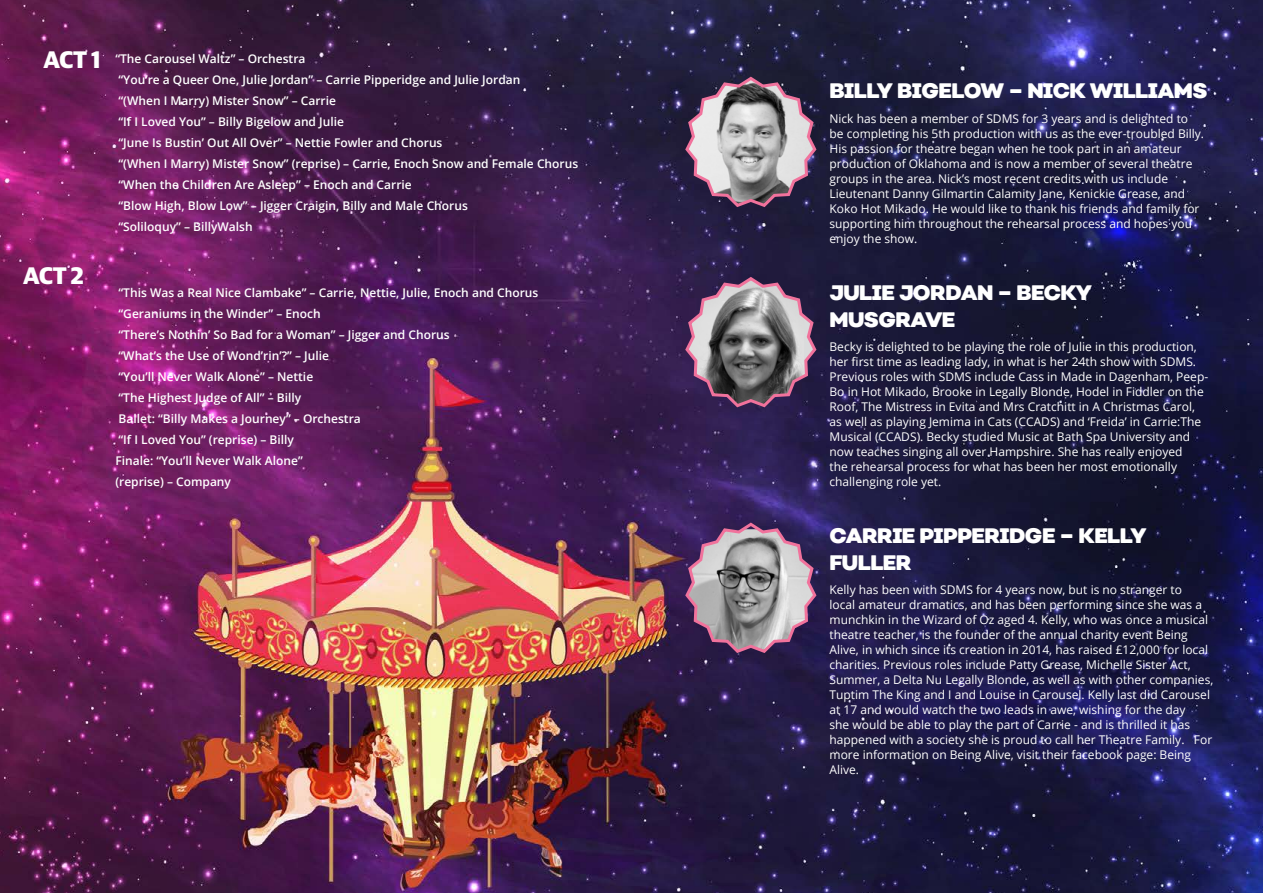
<style>
.page{position:relative;width:1263px;height:893px;background:#fff}
.page>*{position:absolute;margin:0;border:0;box-sizing:border-box;transform-origin:0 0}
.t1{font:700 24px "DS6 Display Sans";letter-spacing:-.015em;color:#fff}
.t2{font:900 21px/27px "Nutmeg";letter-spacing:-.025em;color:#fff}
.t3{font:12px/15px "Open Sans";color:#fff}
.t4{font:600 12px/21px "Open Sans";color:#fff}
</style>
<div class="page">
<img style="left:0;top:0;width:1263px;height:893px">
<svg style="left:683px;top:74px;width:135px;height:135px;background:#867d89"></svg>
<svg style="left:683px;top:274px;width:135px;height:135px;background:#706374"></svg>
<svg style="left:683px;top:520px;width:135px;height:135px;background:#84768b"></svg>
<h1 class="t1" style="left:44px;top:46px;width:59px">ACT 1</h1>
<h1 class="t1" style="left:23px;top:262px;width:62px">ACT 2</h1>
<p class="t4" style="left:115px;top:48px;width:464px">“The Carousel Waltz” – Orchestra<br>“You’re a Queer One, Julie Jordan” – Carrie Pipperidge and Julie Jordan<br>“(When I Marry) Mister Snow” – Carrie<br>“If I Loved You” – Billy Bigelow and Julie<br>“June Is Bustin’ Out All Over” – Nettie Fowler and Chorus<br>“(When I Marry) Mister Snow” (reprise) – Carrie, Enoch Snow and Female Chorus “When the Children Are Asleep” – Enoch and Carrie<br>“Blow High, Blow Low” – Jigger Craigin, Billy and Male Chorus<br>“Soliloquy” – BillyWalsh</p>
<p class="t4" style="left:115px;top:282px;width:424px">“This Was a Real Nice Clambake” – Carrie, Nettie, Julie, Enoch and Chorus “Geraniums in the Winder” – Enoch<br>“There’s Nothin’ So Bad for a Woman” – Jigger and Chorus<br>“What’s the Use of Wond’rin’?” – Julie<br>“You’ll Never Walk Alone” – Nettie<br>“The Highest Judge of All” – Billy<br>Ballet: “Billy Makes a Journey” – Orchestra<br>“If I Loved You” (reprise) – Billy<br>Finale: “You’ll Never Walk Alone”<br>(reprise) – Company</p>
<h2 class="t2" style="left:829px;top:77px;width:379px">BILLY BIGELOW – NICK WILLIAMS</h2>
<p class="t3" style="left:829px;top:111px;width:376px">Nick has been a member of SDMS for 3 years and is delighted to be completing his 5th production with us as the ever-troubled Billy.<br>His passion for theatre began when he took part in an amateur production of Oklahoma and is now a member of several theatre groups in the area. Nick’s most recent credits with us include Lieutenant Danny Gilmartin Calamity Jane, Kenickie Grease, and Koko Hot Mikado. He would like to thank his friends and family for supporting him throughout the rehearsal process and hopes you enjoy the show.</p>
<h2 class="t2" style="left:829px;top:279px;width:264px">JULIE JORDAN – BECKY<br>MUSGRAVE</h2>
<p class="t3" style="left:829px;top:339px;width:380px">Becky is delighted to be playing the role of Julie in this production, her first time as leading lady, in what is her 24th show with SDMS.<br>Previous roles with SDMS include Cass in Made in Dagenham, Peep-Bo in Hot Mikado, Brooke in Legally Blonde, Hodel in Fiddler on the Roof, The Mistress in Evita and Mrs Cratchitt in A Christmas Carol, as well as playing Jemima in Cats (CCADS) and ‘Freida’ in Carrie:The Musical (CCADS). Becky studied Music at Bath Spa University and now teaches singing all over Hampshire. She has really enjoyed<br>the rehearsal process for what has been her most emotionally challenging role yet.</p>
<h2 class="t2" style="left:829px;top:522px;width:318px">CARRIE PIPPERIDGE – KELLY<br>FULLER</h2>
<p class="t3" style="left:829px;top:582px;width:385px">Kelly has been with SDMS for 4 years now, but is no stranger to<br>local amateur dramatics, and has been performing since she was a munchkin in the Wizard of Oz aged 4. Kelly, who was once a musical theatre teacher, is the founder of the annual charity event Being Alive, in which since its creation in 2014, has raised £12,000 for local charities. Previous roles include Patty Grease, Michelle Sister Act, Summer, a Delta Nu Legally Blonde, as well as with other companies, Tuptim The King and I and Louise in Carousel. Kelly last did Carousel at 17 and would watch the two leads in awe, wishing for the day<br>she would be able to play the part of Carrie - and is thrilled it has happened with a society she is proud to call her Theatre Family. For more information on Being Alive, visit their facebook page: Being Alive.</p>
</div>
